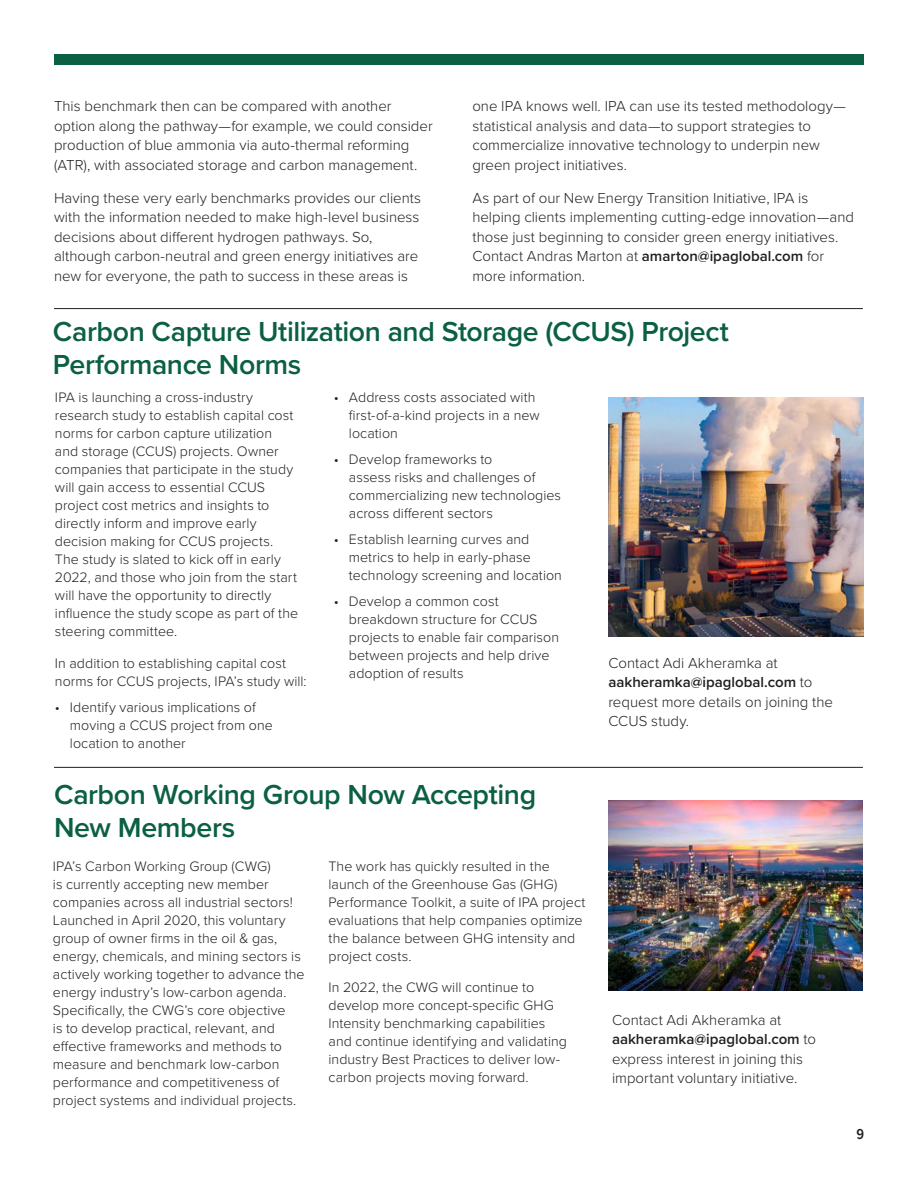
<style>
.page{position:relative;width:918px;height:1188px;background:#fff}
.page>*{position:absolute;margin:0;border:0;box-sizing:border-box;transform-origin:0 0}
._1-head{font:600 28.5px/33px "Proxima Nova";letter-spacing:-.015em;color:#0b6044}
._3-body{font:300 15px/19.5px "Proxima Nova";color:#231f20}
.t1{font:600 15px "Proxima Nova Cond";color:#231f20}
._2-Sub{font:300 14.25px/18px "Proxima Nova";color:#231f20}
._3-body-2{font:300 14.25px/18px "Proxima Nova";color:#231f20}
.s1{font-weight:600}
</style>
<div class="page">
<div style="left:54px;top:54px;width:810px;height:11px;background:#0b6044"></div>
<img style="left:608px;top:397px;width:256px;height:239px">
<img style="left:608px;top:800px;width:255px;height:190px">
<hr style="left:54px;top:767px;width:809px;height:1px;background:#231f20">
<hr style="left:54px;top:308px;width:809px;height:1px;background:#231f20">
<p class="_3-body" style="left:54px;top:96px;width:380px">This benchmark then can be compared with another option along the pathway—for example, we could consider production of blue ammonia via auto-thermal reforming (ATR), with associated storage and carbon management.</p>
<p class="_3-body" style="left:54px;top:187px;width:369px">Having these very early benchmarks provides our clients with the information needed to make high‑level business decisions about different hydrogen pathways. So, although carbon-neutral and green energy initiatives are new for everyone, the path to success in these areas is</p>
<p class="_3-body" style="left:472px;top:96px;width:375px">one IPA knows well. IPA can use its tested methodology— statistical analysis and data—to support strategies to commercialize innovative technology to underpin new green project initiatives.</p>
<p class="_3-body" style="left:472px;top:187px;width:383px">As part of our New Energy Transition Initiative, IPA is helping clients implementing cutting-edge innovation—and those just beginning to consider green energy initiatives.<br>Contact Andras Marton at <span class="s1">amarton@ipaglobal.com</span> for more information.</p>
<p class="_1-head" style="left:53px;top:315px;width:678px">Carbon Capture Utilization and Storage (CCUS) Project<br>Performance Norms</p>
<p class="_2-Sub" style="left:55px;top:388px;width:245px">IPA is launching a cross-industry research study to establish capital cost norms for carbon capture utilization and storage (CCUS) projects. Owner companies that participate in the study will gain access to essential CCUS project cost metrics and insights to directly inform and improve early decision making for CCUS projects.<br>The study is slated to kick off in early 2022, and those who join from the start will have the opportunity to directly influence the study scope as part of the steering committee.</p>
<p class="_2-Sub" style="left:55px;top:653px;width:253px">In addition to establishing capital cost norms for CCUS projects, IPA’s study will:</p>
<p class="_2-Sub" style="left:70px;top:697px;width:204px;text-indent:-15px">• Identify various implications of moving a CCUS project from one location to another</p>
<p class="_2-Sub" style="left:349px;top:388px;width:192px;text-indent:-15px">• Address costs associated with first-of-a-kind projects in a new location</p>
<p class="_2-Sub" style="left:349px;top:450px;width:214px;text-indent:-15px">• Develop frameworks to<br>assess risks and challenges of commercializing new technologies across different sectors</p>
<p class="_2-Sub" style="left:349px;top:529px;width:215px;text-indent:-15px">• Establish learning curves and metrics to help in early-phase technology screening and location</p>
<p class="_2-Sub" style="left:349px;top:591px;width:212px;text-indent:-15px">• Develop a common cost breakdown structure for CCUS projects to enable fair comparison between projects and help drive adoption of results</p>
<p class="_1-head" style="left:54px;top:777px;width:484px">Carbon Working Group Now Accepting<br>New Members</p>
<p class="_3-body-2" style="left:53px;top:856px;width:253px">IPA’s Carbon Working Group (CWG)<br>is currently accepting new member companies across all industrial sectors!<br>Launched in April 2020, this voluntary group of owner firms in the oil &amp; gas, energy, chemicals, and mining sectors is actively working together to advance the energy industry’s low-carbon agenda.<br>Specifically, the CWG’s core objective<br>is to develop practical, relevant, and effective frameworks and methods to measure and benchmark low-carbon performance and competitiveness of project systems and individual projects.</p>
<p class="_3-body-2" style="left:329px;top:856px;width:258px">The work has quickly resulted in the launch of the Greenhouse Gas (GHG)<br>Performance Toolkit, a suite of IPA project evaluations that help companies optimize the balance between GHG intensity and project costs.</p>
<p class="_3-body-2" style="left:329px;top:978px;width:240px">In 2022, the CWG will continue to develop more concept-specific GHG Intensity benchmarking capabilities and continue identifying and validating industry Best Practices to deliver low&shy;carbon projects moving forward.</p>
<p class="_3-body" style="left:608px;top:652px;width:226px">Contact Adi Akheramka at <span class="s1">aakheramka@ipaglobal.com</span> to request more details on joining the<br>CCUS study.</p>
<p class="_3-body" style="left:612px;top:1009px;width:206px">Contact Adi Akheramka at <span class="s1">aakheramka@ipaglobal.com</span> to express interest in joining this important voluntary initiative.</p>
<p class="t1" style="left:856px;top:1123px;width:9px">9</p>
</div>
